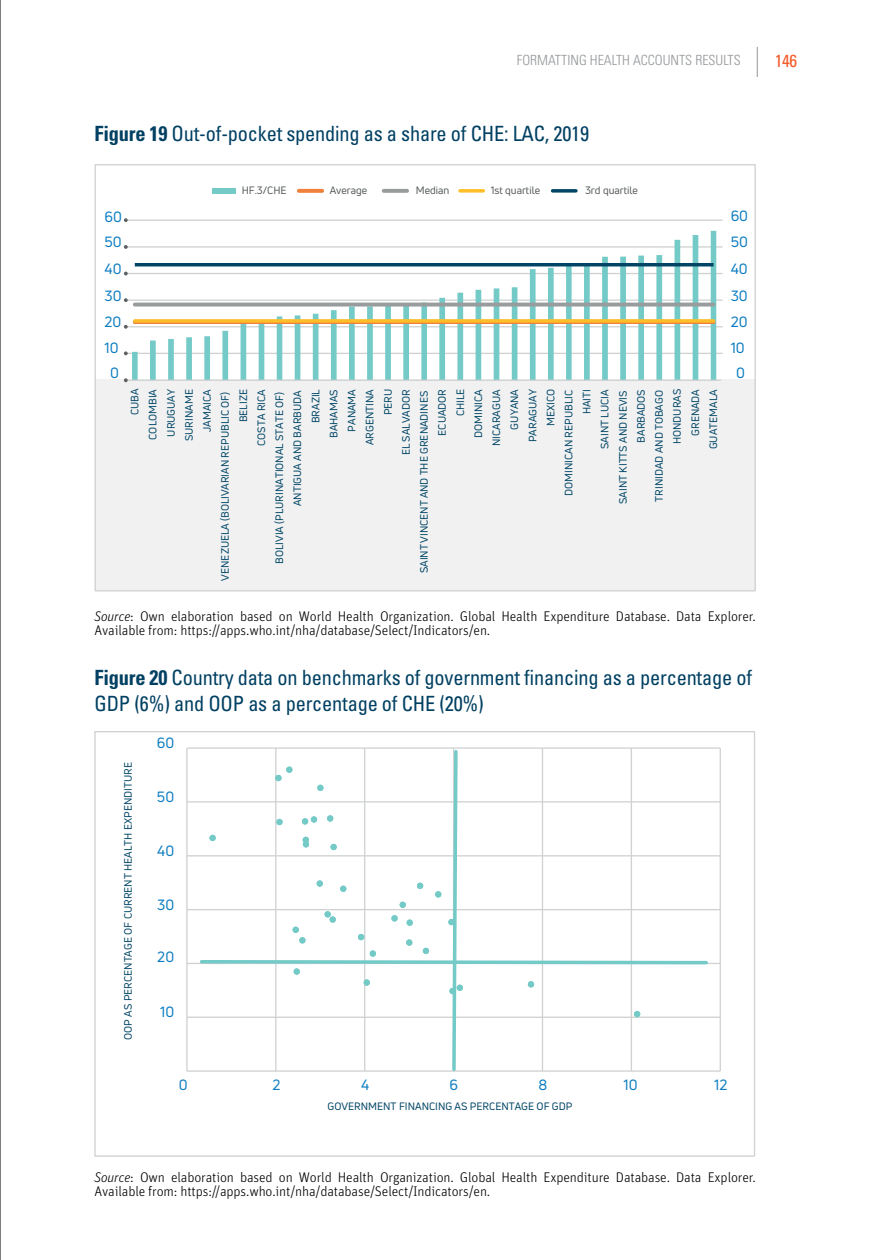
<style>
.page{position:relative;width:882px;height:1260px;background:#fff}
.page>*{position:absolute;margin:0;border:0;box-sizing:border-box;transform-origin:0 0}
.t1{font:condensed 21px/26.2px "Univers LT Std";letter-spacing:-.01em;color:#004062}
.t2{font:condensed 17.5px "Univers LT Std";color:#f15a29}
.t3{font:14.53px "Uni Neue";color:#0b7cc1}
.t4{font:300 14px/14px "FF Unit Pro";letter-spacing:-.01em;color:#000}
.t5{font:300 condensed 14px "Univers LT Std";color:#939598}
.t6{font:10.5px "Uni Neue";color:#004565}
.t7{font:10.5px "Uni Neue";color:#575b5c}
.s1{font-weight:700}
.s2{font-style:italic}
</style>
<div class="page">
<hr style="left:757px;top:47px;width:1px;height:30px;background:#939598">
<hr style="left:0;top:0;width:1px;height:1260px;background:#000">
<div style="left:95px;top:380px;width:661px;height:211px;background:#f1f1f2"></div>
<hr style="left:126px;top:219px;width:597px;height:2px;background:#d0d1d1">
<hr style="left:126px;top:246px;width:597px;height:2px;background:#d0d1d1">
<hr style="left:126px;top:273px;width:597px;height:1px;background:#d0d1d1">
<hr style="left:126px;top:300px;width:597px;height:1px;background:#d0d1d1">
<hr style="left:126px;top:326px;width:597px;height:1px;background:#d0d1d1">
<hr style="left:126px;top:353px;width:597px;height:1px;background:#d0d1d1">
<svg style="left:132px;top:231px;width:584px;height:149px"></svg>
<hr style="left:124px;top:380px;width:597px;height:1px;background:#d0d1d1">
<hr style="left:135px;top:320px;width:579px;height:4px;background:#f0813c">
<svg style="left:135px;top:303px;width:579px;height:4px;background:#a1a6a6"></svg>
<svg style="left:135px;top:319px;width:579px;height:4px;background:#fbba32"></svg>
<hr style="left:135px;top:263px;width:579px;height:3px;background:#004565">
<div style="left:212px;top:188px;width:24px;height:6px;background:#73cac7"></div>
<svg style="left:299px;top:189px;width:23px;height:4px"></svg>
<svg style="left:384px;top:189px;width:23px;height:4px"></svg>
<svg style="left:460px;top:189px;width:23px;height:4px"></svg>
<svg style="left:553px;top:189px;width:23px;height:4px"></svg>
<svg style="left:124px;top:218px;width:4px;height:4px"></svg>
<svg style="left:124px;top:245px;width:4px;height:4px"></svg>
<svg style="left:124px;top:272px;width:4px;height:3px"></svg>
<svg style="left:124px;top:298px;width:4px;height:4px"></svg>
<svg style="left:124px;top:325px;width:4px;height:4px"></svg>
<svg style="left:124px;top:351px;width:4px;height:4px"></svg>
<svg style="left:124px;top:378px;width:4px;height:4px"></svg>
<hr style="left:187px;top:747px;width:533px;height:2px;background:#d0d1d1">
<hr style="left:187px;top:801px;width:533px;height:2px;background:#d0d1d1">
<hr style="left:187px;top:855px;width:533px;height:1px;background:#d0d1d1">
<hr style="left:187px;top:909px;width:533px;height:1px;background:#d0d1d1">
<hr style="left:187px;top:963px;width:533px;height:1px;background:#d0d1d1">
<hr style="left:187px;top:1017px;width:533px;height:1px;background:#d0d1d1">
<hr style="left:720px;top:748px;width:1px;height:323px;background:#d0d1d1">
<hr style="left:186px;top:748px;width:2px;height:323px;background:#d0d1d1">
<hr style="left:187px;top:1070px;width:533px;height:2px;background:#d0d1d1">
<svg style="left:198px;top:748px;width:512px;height:324px"></svg>
<h3 class="t5" style="left:517px;top:51px;width:225px">FORMATTING HEALTH ACCOUNTS RESULTS</h3>
<h2 class="t2" style="left:775px;top:50px;width:24px">146</h2>
<h1 class="t1" style="left:94px;top:120px;width:496px"><span class="s1">Figure 19</span> Out-of-pocket spending as a share of CHE: LAC, 2019</h1>
<p class="t7" style="left:242px;top:184px;width:46px">HF.3/CHE</p>
<p class="t7" style="left:330px;top:184px;width:39px">Average</p>
<p class="t7" style="left:416px;top:184px;width:35px">Median</p>
<p class="t7" style="left:491px;top:184px;width:51px">1st quartile</p>
<p class="t7" style="left:585px;top:184px;width:54px">3rd quartile</p>
<h3 class="t3" style="left:105px;top:207px;width:19px">60</h3>
<h3 class="t3" style="left:731px;top:207px;width:19px">60</h3>
<h3 class="t3" style="left:105px;top:233px;width:19px">50</h3>
<h3 class="t3" style="left:731px;top:233px;width:19px">50</h3>
<h3 class="t3" style="left:105px;top:259px;width:18px">40</h3>
<h3 class="t3" style="left:731px;top:259px;width:18px">40</h3>
<h3 class="t3" style="left:105px;top:286px;width:19px">30</h3>
<h3 class="t3" style="left:731px;top:286px;width:19px">30</h3>
<h3 class="t3" style="left:105px;top:313px;width:18px">20</h3>
<h3 class="t3" style="left:731px;top:313px;width:18px">20</h3>
<h3 class="t3" style="left:105px;top:339px;width:16px">10</h3>
<h3 class="t3" style="left:731px;top:339px;width:16px">10</h3>
<h3 class="t3" style="left:110px;top:364px;width:10px">0</h3>
<h3 class="t3" style="left:736px;top:364px;width:10px">0</h3>
<p class="t6" style="left:128px;top:415px;width:28px;rotate:-90deg">CUBA</p>
<p class="t6" style="left:146px;top:440px;width:52px;rotate:-90deg">COLOMBIA</p>
<p class="t6" style="left:164px;top:437px;width:49px;rotate:-90deg">URUGUAY</p>
<p class="t6" style="left:183px;top:441px;width:53px;rotate:-90deg">SURINAME</p>
<p class="t6" style="left:201px;top:432px;width:44px;rotate:-90deg">JAMAICA</p>
<p class="t6" style="left:219px;top:581px;width:190px;rotate:-90deg">VENEZUELA (BOLIVARIAN REPUBLIC OF)</p>
<p class="t6" style="left:237px;top:422px;width:35px;rotate:-90deg">BELIZE</p>
<p class="t6" style="left:255px;top:446px;width:58px;rotate:-90deg">COSTA RICA</p>
<p class="t6" style="left:273px;top:564px;width:173px;rotate:-90deg">BOLIVIA (PLURINATIONAL STATE OF)</p>
<p class="t6" style="left:291px;top:506px;width:118px;rotate:-90deg">ANTIGUA AND BARBUDA</p>
<p class="t6" style="left:309px;top:423px;width:36px;rotate:-90deg">BRAZIL</p>
<p class="t6" style="left:327px;top:438px;width:50px;rotate:-90deg">BAHAMAS</p>
<p class="t6" style="left:345px;top:432px;width:44px;rotate:-90deg">PANAMA</p>
<p class="t6" style="left:363px;top:445px;width:57px;rotate:-90deg">ARGENTINA</p>
<p class="t6" style="left:381px;top:415px;width:28px;rotate:-90deg">PERU</p>
<p class="t6" style="left:399px;top:455px;width:67px;rotate:-90deg">EL SALVADOR</p>
<p class="t6" style="left:418px;top:573px;width:184px;rotate:-90deg">SAINT VINCENT AND THE GRENADINES</p>
<p class="t6" style="left:436px;top:436px;width:48px;rotate:-90deg">ECUADOR</p>
<p class="t6" style="left:454px;top:416px;width:29px;rotate:-90deg">CHILE</p>
<p class="t6" style="left:472px;top:438px;width:50px;rotate:-90deg">DOMINICA</p>
<p class="t6" style="left:490px;top:446px;width:58px;rotate:-90deg">NICARAGUA</p>
<p class="t6" style="left:508px;top:430px;width:42px;rotate:-90deg">GUYANA</p>
<p class="t6" style="left:526px;top:442px;width:54px;rotate:-90deg">PARAGUAY</p>
<p class="t6" style="left:544px;top:426px;width:39px;rotate:-90deg">MEXICO</p>
<p class="t6" style="left:562px;top:496px;width:107px;rotate:-90deg">DOMINICAN REPUBLIC</p>
<p class="t6" style="left:580px;top:414px;width:27px;rotate:-90deg">HAITI</p>
<p class="t6" style="left:598px;top:449px;width:61px;rotate:-90deg">SAINT LUCIA</p>
<p class="t6" style="left:616px;top:504px;width:115px;rotate:-90deg">SAINT KITTS AND NEVIS</p>
<p class="t6" style="left:635px;top:443px;width:55px;rotate:-90deg">BARBADOS</p>
<p class="t6" style="left:653px;top:502px;width:113px;rotate:-90deg">TRINIDAD AND TOBAGO</p>
<p class="t6" style="left:671px;top:444px;width:57px;rotate:-90deg">HONDURAS</p>
<p class="t6" style="left:689px;top:436px;width:48px;rotate:-90deg">GRENADA</p>
<p class="t6" style="left:707px;top:449px;width:61px;rotate:-90deg">GUATEMALA</p>
<h3 class="t4" style="left:94px;top:609px;width:663px"><span class="s2">Source</span>: Own elaboration based on World Health Organization. Global Health Expenditure Database. Data Explorer.<br>Available from: https://apps.who.int/nha/database/Select/Indicators/en.</h3>
<h1 class="t1" style="left:94px;top:664px;width:659px"><span class="s1">Figure 20</span> Country data on benchmarks of government financing as a percentage of<br>GDP (6%) and OOP as a percentage of CHE (20%)</h1>
<p class="t6" style="left:122px;top:1040px;width:279px;rotate:-90deg">OOP AS PERCENTAGE OF CURRENT HEALTH EXPENDITURE</p>
<h3 class="t3" style="left:157px;top:734px;width:19px">60</h3>
<h3 class="t3" style="left:157px;top:788px;width:19px">50</h3>
<h3 class="t3" style="left:157px;top:842px;width:18px">40</h3>
<h3 class="t3" style="left:157px;top:895px;width:19px">30</h3>
<h3 class="t3" style="left:157px;top:948px;width:18px">20</h3>
<h3 class="t3" style="left:160px;top:1003px;width:16px">10</h3>
<h3 class="t3" style="left:179px;top:1076px;width:10px">0</h3>
<h3 class="t3" style="left:273px;top:1076px;width:10px">2</h3>
<h3 class="t3" style="left:361px;top:1076px;width:10px">4</h3>
<h3 class="t3" style="left:449px;top:1076px;width:10px">6</h3>
<h3 class="t3" style="left:538px;top:1076px;width:10px">8</h3>
<h3 class="t3" style="left:624px;top:1076px;width:16px">10</h3>
<h3 class="t3" style="left:714px;top:1076px;width:15px">12</h3>
<p class="t6" style="left:328px;top:1100px;width:246px">GOVERNMENT FINANCING AS PERCENTAGE OF GDP</p>
<h3 class="t4" style="left:94px;top:1170px;width:663px"><span class="s2">Source</span>: Own elaboration based on World Health Organization. Global Health Expenditure Database. Data Explorer.<br>Available from: https://apps.who.int/nha/database/Select/Indicators/en.</h3>
</div>
